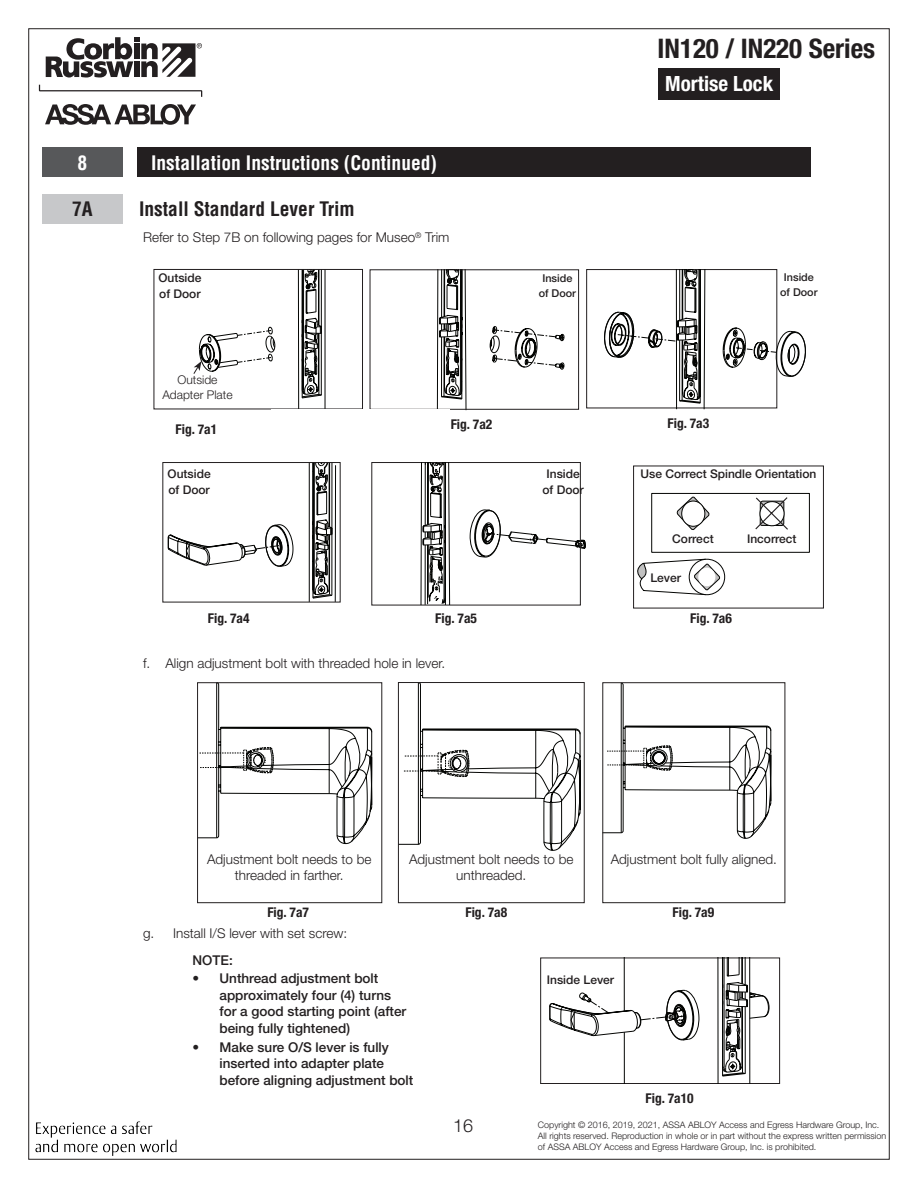
<style>
.page{position:relative;width:918px;height:1188px;background:#fff}
.page>*{position:absolute;margin:0;border:0;box-sizing:border-box;transform-origin:0 0}
.t1{font:700 condensed 27px "Helvetica Neue";color:#231f20}
.t2{font:700 condensed 21px "Helvetica Neue";color:#fff}
.Section_Name_Continu{font:700 condensed 19.5px "Helvetica";color:#fff}
.Step_Name{font:700 condensed 19.5px "Helvetica";color:#231f20}
.Step_Number{font:700 condensed 19.5px "Helvetica";color:#231f20}
.t3{font:300 18px "Helvetica Neue";color:#231f20}
.Captions__Left{font:500 13.5px/16.5px "Helvetica Neue";color:#231f20}
.Captions__Left-2{font:300 13.5px/16.2px "Helvetica Neue";color:#231f20;text-align:center}
.Body_First_Line_I1_1{font:300 13.5px "Helvetica Neue";color:#231f20}
.Figures{font:700 condensed 13.5px "Helvetica Neue";color:#231f20}
.Labels{font:300 13.5px "Helvetica Neue";color:#231f20}
.Labels-2{font:500 12px "Helvetica Neue";color:#231f20}
.Captions__Left-3{font:300 12px/14.4px "Helvetica Neue";color:#231f20;text-align:center}
.Labels-3{font:500 10.8px "Helvetica Neue";color:#231f20}
.t4{font:700 10.2px "Arial";color:#040503}
.t5{font:300 9px/10.8px "Helvetica Neue";color:#231f20}
</style>
<div class="page">
<svg style="left:39px;top:85px;width:163px;height:12px"></svg>
<svg style="left:45px;top:104px;width:151px;height:21px"></svg>
<svg style="left:46px;top:37px;width:156px;height:41px"></svg>
<div style="left:658px;top:68px;width:122px;height:31px;background:#231f20"></div>
<img style="left:36px;top:1122px;width:141px;height:33px">
<svg style="left:603px;top:269px;width:203px;height:141px"></svg>
<hr style="left:335px;top:465px;width:1px;height:137px;background:#040503">
<svg style="left:168px;top:464px;width:164px;height:136px"></svg>
<div style="left:42px;top:147px;width:81px;height:30px;background:#57585a"></div>
<div style="left:138px;top:147px;width:673px;height:30px;background:#231f20"></div>
<div style="left:42px;top:194px;width:81px;height:29px;background:#c7c8ca"></div>
<div style="left:651px;top:493px;width:159px;height:60px;border:1px solid #040503"></div>
<svg style="left:677px;top:497px;width:32px;height:33px"></svg>
<div style="left:682px;top:501px;width:23px;height:25px;background:#fff;border-radius:50%"></div>
<div style="left:681px;top:501px;width:24px;height:26px;border:1px solid #040503;border-radius:50%"></div>
<div style="left:689px;top:559px;width:36px;height:36px;border:1px solid #040503;border-radius:50%"></div>
<svg style="left:637px;top:558px;width:83px;height:37px"></svg>
<svg style="left:755px;top:497px;width:33px;height:33px"></svg>
<svg style="left:193px;top:271px;width:132px;height:139px"></svg>
<svg style="left:437px;top:269px;width:127px;height:142px"></svg>
<div style="left:163px;top:462px;width:177px;height:140px;border:1px solid #231f20"></div>
<div style="left:370px;top:270px;width:209px;height:140px;border:1px solid #231f20"></div>
<div style="left:633px;top:466px;width:191px;height:142px;border:1px solid #231f20"></div>
<svg style="left:540px;top:958px;width:236px;height:126px"></svg>
<svg style="left:199px;top:684px;width:174px;height:161px"></svg>
<div style="left:197px;top:682px;width:185px;height:221px;border:1px solid #231f20"></div>
<svg style="left:397px;top:682px;width:184px;height:170px"></svg>
<div style="left:398px;top:682px;width:187px;height:221px;border:1px solid #231f20"></div>
<svg style="left:604px;top:684px;width:168px;height:155px"></svg>
<div style="left:602px;top:682px;width:183px;height:221px;border:1px solid #231f20"></div>
<div style="left:154px;top:269px;width:209px;height:140px;border:1px solid #231f20"></div>
<svg style="left:421px;top:462px;width:165px;height:143px"></svg>
<div style="left:271px;top:410px;width:179px;height:52px;background:#fff"></div>
<p class="Section_Name_Continu" style="left:77px;top:150px;width:11px">8</p>
<p class="Section_Name_Continu" style="left:151px;top:150px;width:288px">Installation Instructions (Continued)</p>
<p class="Step_Number" style="left:72px;top:197px;width:22px">7A</p>
<p class="Step_Name" style="left:139px;top:197px;width:217px">Install Standard Lever Trim</p>
<p class="Body_First_Line_I1_1" style="left:143px;top:229px;width:308px">Refer to Step 7B on following pages for Museo<sup>®</sup> Trim</p>
<p class="Labels-2" style="left:158px;top:271px;width:45px">Outside</p>
<p class="Labels-2" style="left:159px;top:287px;width:43px">of Door</p>
<p class="Captions__Left-3" style="left:162px;top:373px;width:72px">Outside<br>Adapter Plate</p>
<p class="Labels-3" style="left:542px;top:272px;width:32px">Inside</p>
<p class="Labels-3" style="left:539px;top:286px;width:39px">of Door</p>
<h1 class="t1" style="left:658px;top:32px;width:219px">IN120 / IN220 Series</h1>
<h2 class="t2" style="left:665px;top:71px;width:109px">Mortise Lock</h2>
<p class="Labels-3" style="left:784px;top:271px;width:32px">Inside</p>
<p class="Labels-3" style="left:780px;top:286px;width:39px">of Door</p>
<p class="Figures" style="left:176px;top:421px;width:43px">Fig. 7a1</p>
<p class="Figures" style="left:451px;top:416px;width:43px">Fig. 7a2</p>
<p class="Figures" style="left:668px;top:415px;width:43px">Fig. 7a3</p>
<p class="Labels-2" style="left:168px;top:466px;width:45px">Outside</p>
<p class="Labels-2" style="left:168px;top:483px;width:43px">of Door</p>
<p class="Labels-2" style="left:547px;top:466px;width:35px">Inside</p>
<p class="Labels-2" style="left:543px;top:483px;width:43px">of Door</p>
<p class="Labels-2" style="left:640px;top:467px;width:178px">Use Correct Spindle Orientation</p>
<p class="t4" style="left:665px;top:530px;width:58px">STANDARD</p>
<p class="t4" style="left:753px;top:530px;width:39px">MUSÉO</p>
<p class="Labels-2" style="left:672px;top:531px;width:43px">Correct</p>
<p class="Labels-2" style="left:747px;top:531px;width:51px">Incorrect</p>
<p class="Labels-2" style="left:650px;top:570px;width:32px">Lever</p>
<p class="Figures" style="left:208px;top:610px;width:43px">Fig. 7a4</p>
<p class="Figures" style="left:435px;top:610px;width:43px">Fig. 7a5</p>
<p class="Figures" style="left:690px;top:610px;width:43px">Fig. 7a6</p>
<p class="Labels" style="left:143px;top:655px;width:304px">f. Align adjustment bolt with threaded hole in lever.</p>
<p class="Captions__Left-2" style="left:207px;top:851px;width:166px">Adjustment bolt needs to be threaded in farther.</p>
<p class="Captions__Left-2" style="left:409px;top:851px;width:166px">Adjustment bolt needs to be unthreaded.</p>
<p class="Captions__Left-2" style="left:611px;top:851px;width:168px">Adjustment bolt fully aligned.</p>
<p class="Figures" style="left:267px;top:904px;width:43px">Fig. 7a7</p>
<p class="Figures" style="left:465px;top:904px;width:43px">Fig. 7a8</p>
<p class="Figures" style="left:673px;top:904px;width:43px">Fig. 7a9</p>
<p class="Body_First_Line_I1_1" style="left:143px;top:925px;width:206px">g. Install I/S lever with set screw:</p>
<p class="Captions__Left" style="left:193px;top:952px;width:42px">NOTE:</p>
<p class="Captions__Left" style="left:220px;top:970px;width:188px;text-indent:-27px">• Unthread adjustment bolt approximately four (4) turns for a good starting point (after being fully tightened)</p>
<p class="Captions__Left" style="left:220px;top:1038px;width:195px;text-indent:-27px">• Make sure O/S lever is fully inserted into adapter plate before aligning adjustment bolt</p>
<h3 class="t3" style="left:453px;top:1114px;width:22px">16</h3>
<p class="Labels-2" style="left:547px;top:973px;width:69px">Inside Lever</p>
<p class="Figures" style="left:646px;top:1090px;width:50px">Fig. 7a10</p>
<p class="t5" style="left:538px;top:1120px;width:350px">Copyright © 2016, 2019, 2021, ASSA ABLOY Access and Egress Hardware Group, Inc.<br>All rights reserved. Reproduction in whole or in part without the express written permission of ASSA ABLOY Access and Egress Hardware Group, Inc. is prohibited.</p>
</div>
